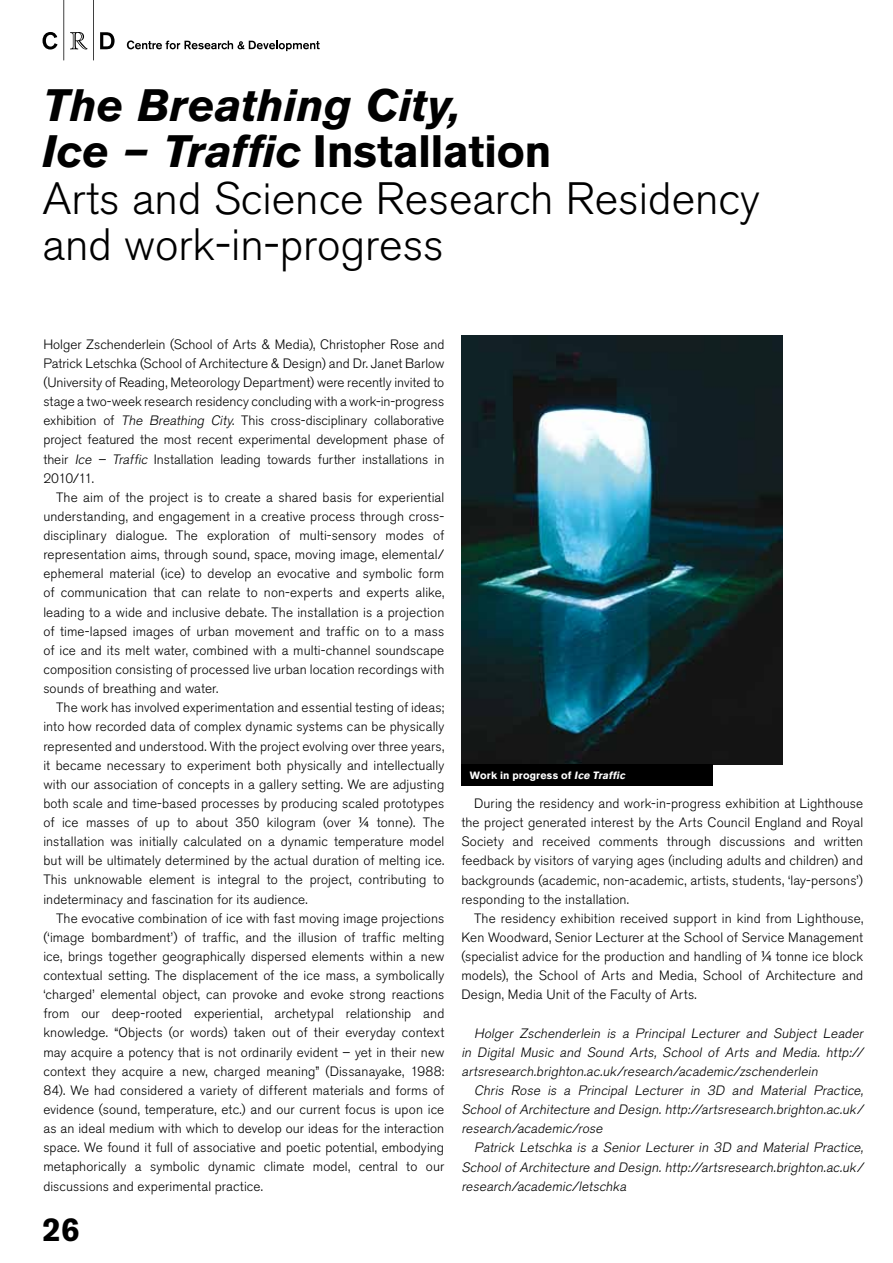
<style>
.page{position:relative;width:893px;height:1263px;background:#fff}
.page>*{position:absolute;margin:0;border:0;box-sizing:border-box;transform-origin:0 0}
.t1{font:300 45px/46.5px "Akzidenz Grotesk BQ";color:#000}
.t2{font:700 33px "Akzidenz Grotesk BQ";color:#000}
.t3{font:300 13.5px/19.2px "Akzidenz Grotesk BQ";letter-spacing:.005em;color:#000;text-align:justify}
.t4{font:italic 300 13.5px/19.2px "Akzidenz Grotesk BQ";color:#000;text-align:justify}
.t5{font:700 10.5px "Akzidenz Grotesk BQ";letter-spacing:.02em;color:#fff}
.s1{font-weight:700;font-style:italic}
.s2{font-weight:700}
.s3{font-style:italic}
.s4{font-family:"Lucida Grande";font-weight:400}
</style>
<div class="page">
<svg style="left:100px;top:32px;width:15px;height:17px"></svg>
<svg style="left:127px;top:40px;width:193px;height:11px"></svg>
<svg style="left:43px;top:0;width:21px;height:60px"></svg>
<svg style="left:70px;top:0;width:24px;height:60px"></svg>
<img style="left:461px;top:336px;width:322px;height:428px">
<div style="left:461px;top:764px;width:252px;height:21px;background:#000"></div>
<h1 class="t1" style="left:43px;top:83px;width:719px"><span class="s1">The Breathing City,<br>Ice – Traffic</span> <span class="s2">Installation<br></span>Arts and Science Research Residency and work-in-progress</h1>
<p class="t3" style="left:43px;top:335px;width:402px">Holger Zschenderlein (School of Arts &amp; Media), Christopher Rose and Patrick Letschka (School of Architecture &amp; Design) and Dr. Janet Barlow (University of Reading, Meteorology Department) were recently invited to stage a two-week research residency concluding with a work-in-progress exhibition of <span class="s3">The Breathing City</span>. This cross-disciplinary collaborative project featured the most recent experimental development phase of their <span class="s3">Ice – Traffic</span> Installation leading towards further installations in 2010/11.</p>
<p class="t3" style="left:43px;top:488px;width:402px;text-indent:13px">The aim of the project is to create a shared basis for experiential understanding, and engagement in a creative process through cross&shy;disciplinary dialogue. The exploration of multi-sensory modes of representation aims, through sound, space, moving image, elemental/ ephemeral material (ice) to develop an evocative and symbolic form of communication that can relate to non-experts and experts alike, leading to a wide and inclusive debate. The installation is a projection of time-lapsed images of urban movement and traffic on to a mass of ice and its melt water, combined with a multi-channel soundscape composition consisting of processed live urban location recordings with sounds of breathing and water.</p>
<p class="t3" style="left:43px;top:698px;width:403px;text-indent:13px">The work has involved experimentation and essential testing of ideas; into how recorded data of complex dynamic systems can be physically represented and understood. With the project evolving over three years, it became necessary to experiment both physically and intellectually with our association of concepts in a gallery setting. We are adjusting both scale and time-based processes by producing scaled prototypes of ice masses of up to about 350 kilogram (over <span class="s4">¼</span> tonne). The installation was initially calculated on a dynamic temperature model but will be ultimately determined by the actual duration of melting ice.<br>This unknowable element is integral to the project, contributing to indeterminacy and fascination for its audience.</p>
<p class="t3" style="left:43px;top:909px;width:402px;text-indent:13px">The evocative combination of ice with fast moving image projections (‘image bombardment’) of traffic, and the illusion of traffic melting ice, brings together geographically dispersed elements within a new contextual setting. The displacement of the ice mass, a symbolically ‘charged’ elemental object, can provoke and evoke strong reactions from our deep-rooted experiential, archetypal relationship and knowledge. “Objects (or words) taken out of their everyday context may acquire a potency that is not ordinarily evident – yet in their new context they acquire a new, charged meaning” (Dissanayake, 1988:<br>84). We had considered a variety of different materials and forms of evidence (sound, temperature, etc.) and our current focus is upon ice as an ideal medium with which to develop our ideas for the interaction space. We found it full of associative and poetic potential, embodying metaphorically a symbolic dynamic climate model, central to our discussions and experimental practice.</p>
<h2 class="t2" style="left:43px;top:1210px;width:39px">26</h2>
<p class="t5" style="left:470px;top:769px;width:159px">Work in progress of <span class="s3">Ice Traffic</span></p>
<p class="t3" style="left:461px;top:794px;width:403px;text-indent:13px">During the residency and work-in-progress exhibition at Lighthouse the project generated interest by the Arts Council England and Royal Society and received comments through discussions and written feedback by visitors of varying ages (including adults and children) and backgrounds (academic, non-academic, artists, students, ‘lay-persons’) responding to the installation.</p>
<p class="t3" style="left:461px;top:909px;width:403px;text-indent:13px">The residency exhibition received support in kind from Lighthouse, Ken Woodward, Senior Lecturer at the School of Service Management (specialist advice for the production and handling of <span class="s4">¼</span> tonne ice block models), the School of Arts and Media, School of Architecture and Design, Media Unit of the Faculty of Arts.</p>
<p class="t4" style="left:461px;top:1024px;width:406px;text-indent:13px">Holger Zschenderlein is a Principal Lecturer and Subject Leader in Digital Music and Sound Arts, School of Arts and Media. http:// artsresearch.brighton.ac.uk/research/academic/zschenderlein</p>
<p class="t4" style="left:461px;top:1081px;width:406px;text-indent:13px">Chris Rose is a Principal Lecturer in 3D and Material Practice, School of Architecture and Design. http://artsresearch.brighton.ac.uk/ research/academic/rose</p>
<p class="t4" style="left:461px;top:1138px;width:406px;text-indent:13px">Patrick Letschka is a Senior Lecturer in 3D and Material Practice, School of Architecture and Design. http://artsresearch.brighton.ac.uk/ research/academic/letschka</p>
</div>
